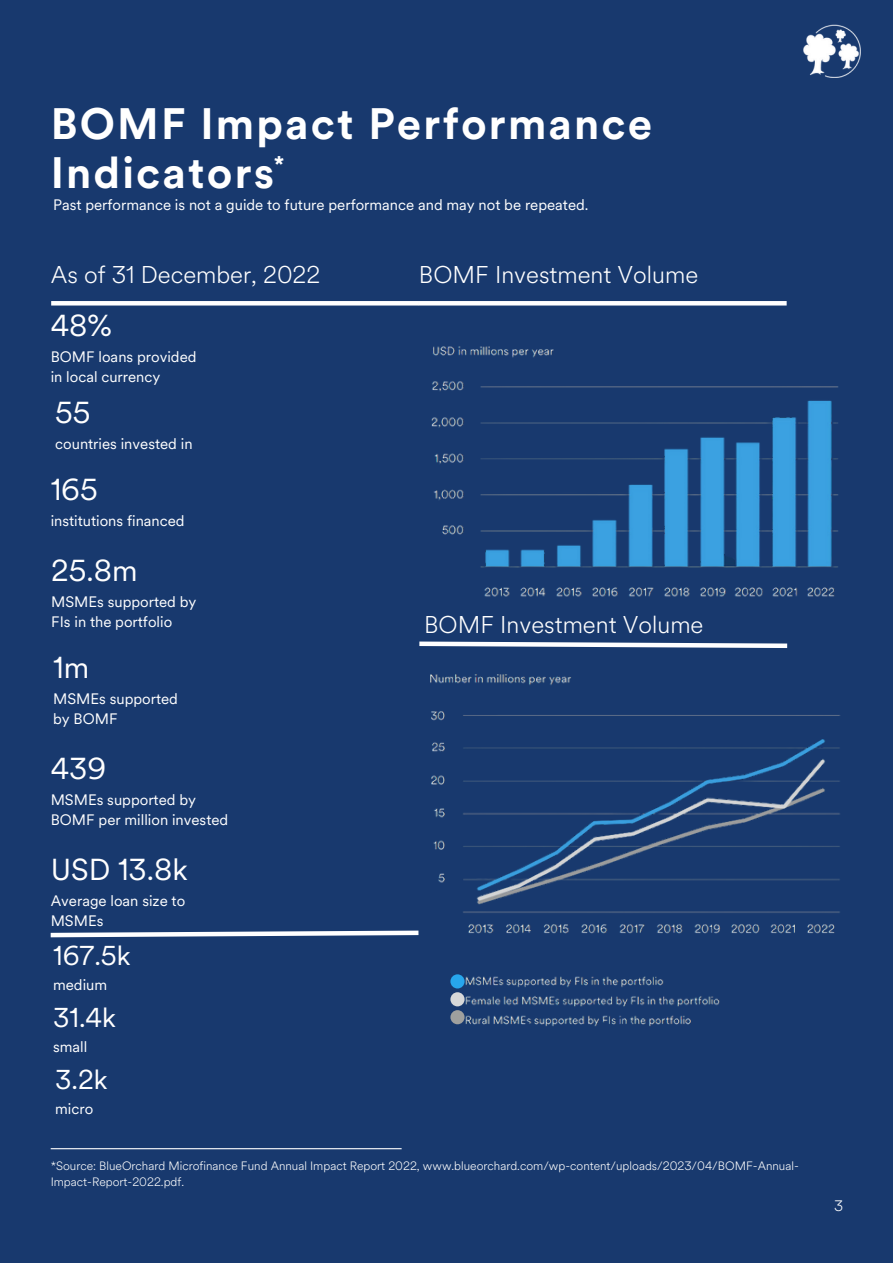
<style>
.page{position:relative;width:893px;height:1264px;background:#fff}
.page>*{position:absolute;margin:0;border:0;box-sizing:border-box;transform-origin:0 0}
.t1{font:700 43.5px/49.5px "Schroders Circular";letter-spacing:.05em;color:#fff}
.t2{font:30px "Schroders Circular";color:#fff}
.t3{font:27px "Schroders Circular";color:#fff}
.t4{font:300 24px "Schroders Circular";color:#fff}
.t5{font:700 22.5px "Schroders Circular";color:#fff}
.t6{font:15px/20.2px "Schroders Circular";color:#fff}
.t7{font:300 15px "Schroders Circular";color:#fefefe}
.t8{font:300 12px/16px "Schroders Circular";color:#fff}
</style>
<div class="page">
<div style="left:0;top:0;width:892px;height:1262px;background:#18396e"></div>
<img style="left:803px;top:25px;width:57px;height:52px">
<hr style="left:51px;top:301px;width:368px;height:4px;background:#fff">
<img style="left:431px;top:346px;width:408px;height:251px">
<img style="left:430px;top:674px;width:411px;height:353px">
<hr style="left:419px;top:301px;width:367px;height:4px;background:#fff">
<svg style="left:419px;top:641px;width:369px;height:7px"></svg>
<hr style="left:51px;top:1148px;width:350px;height:1px;background:#fefefe">
<svg style="left:50px;top:930px;width:369px;height:8px"></svg>
<div style="left:450px;top:974px;width:14px;height:14px;background:#27a6ec;border-radius:50%"></div>
<div style="left:450px;top:992px;width:14px;height:14px;background:#d7d8d9;border-radius:50%"></div>
<div style="left:450px;top:1010px;width:14px;height:14px;background:#9fa09e;border-radius:50%"></div>
<p class="t1" style="left:51px;top:103px;width:603px">BOMF Impact Performance<br>Indicators</p>
<p class="t5" style="left:274px;top:155px;width:12px">*</p>
<p class="t6" style="left:53px;top:196px;width:537px">Past performance is not a guide to future performance and may not be repeated.</p>
<p class="t4" style="left:51px;top:265px;width:271px">As of 31 December, 2022</p>
<p class="t4" style="left:419px;top:265px;width:281px">BOMF Investment Volume</p>
<p class="t2" style="left:51px;top:313px;width:63px">48%</p>
<p class="t6" style="left:51px;top:348px;width:147px">BOMF loans provided</p>
<p class="t6" style="left:51px;top:368px;width:111px">in local currency</p>
<p class="t2" style="left:55px;top:401px;width:37px">55</p>
<p class="t6" style="left:55px;top:435px;width:139px">countries invested in</p>
<p class="t2" style="left:51px;top:477px;width:49px">165</p>
<p class="t6" style="left:51px;top:512px;width:135px">institutions financed</p>
<p class="t2" style="left:51px;top:558px;width:88px">25.8m</p>
<p class="t6" style="left:51px;top:593px;width:147px">MSMEs supported by<br>FIs in the portfolio</p>
<p class="t2" style="left:53px;top:655px;width:38px">1m</p>
<p class="t6" style="left:53px;top:690px;width:126px">MSMEs supported by BOMF</p>
<p class="t2" style="left:51px;top:756px;width:57px">439</p>
<p class="t6" style="left:51px;top:791px;width:179px">MSMEs supported by<br>BOMF per million invested</p>
<p class="t2" style="left:51px;top:857px;width:138px">USD 13.8k</p>
<p class="t6" style="left:51px;top:892px;width:136px">Average loan size to<br>MSMEs</p>
<p class="t3" style="left:53px;top:944px;width:79px">167.5k</p>
<p class="t6" style="left:53px;top:975px;width:56px">medium</p>
<p class="t3" style="left:53px;top:1006px;width:64px">31.4k</p>
<p class="t6" style="left:53px;top:1037px;width:36px">small</p>
<p class="t3" style="left:55px;top:1068px;width:54px">3.2k</p>
<p class="t6" style="left:55px;top:1099px;width:40px">micro</p>
<p class="t4" style="left:424px;top:614px;width:281px">BOMF Investment Volume</p>
<p class="t8" style="left:51px;top:1158px;width:749px">*Source: BlueOrchard Microfinance Fund Annual Impact Report 2022, www.blueorchard.com/wp-content/uploads/2023/04/BOMF-Annual-<br>Impact-Report-2022.pdf.</p>
<p class="t7" style="left:834px;top:1199px;width:11px">3</p>
</div>
